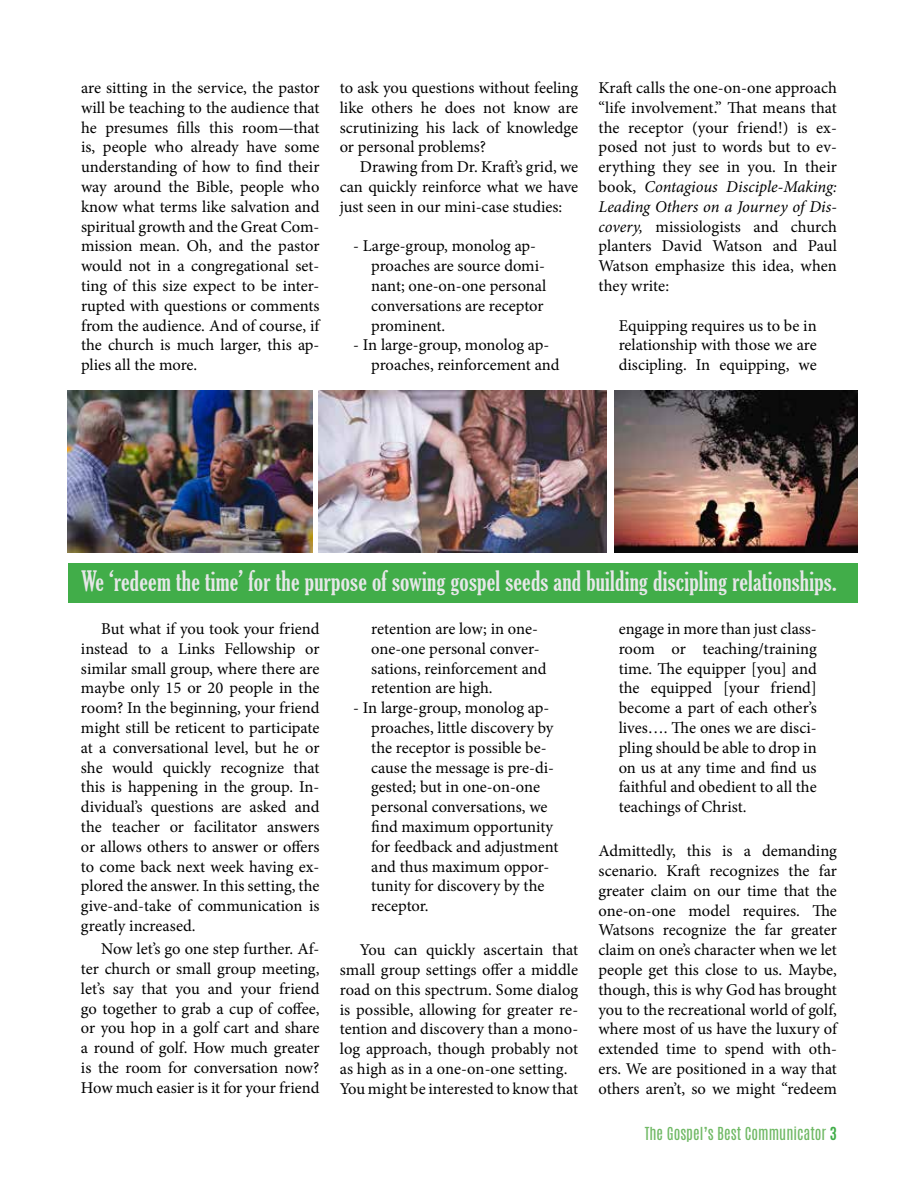
<style>
.page{position:relative;width:918px;height:1188px;background:#fff}
.page>*{position:absolute;margin:0;border:0;box-sizing:border-box;transform-origin:0 0}
.t1{font:extra-condensed 27px "Gloucester";letter-spacing:.01em;color:#e6e7e8}
.t2{font:16.5px/19.8px "Minion Pro";color:#000;text-align:justify}
.t3{font:15px "Antonio";color:#70b965}
.s1{font-style:italic}
.s2{font-weight:700;color:#41ad49}
</style>
<div class="page">
<img style="left:67px;top:391px;width:245px;height:162px">
<img style="left:614px;top:391px;width:243px;height:162px">
<img style="left:318px;top:391px;width:288px;height:162px">
<div style="left:68px;top:563px;width:789px;height:40px;background:#41ad49"></div>
<p class="t2" style="left:81px;top:78px;width:240px">are sitting in the service, the pastor will be teaching to the audience that he presumes fills this room—that is, people who already have some understanding of how to find their way around the Bible, people who know what terms like salvation and spiritual growth and the Great Com&shy;mission mean. Oh, and the pastor would not in a congregational set&shy;ting of this size expect to be inter&shy;rupted with questions or comments from the audience. And of course, if the church is much larger, this ap&shy;plies all the more.</p>
<p class="t2" style="left:340px;top:78px;width:240px">to ask you questions without feeling like others he does not know are scrutinizing his lack of knowledge or personal problems?</p>
<p class="t2" style="left:340px;top:157px;width:240px;text-indent:20px">Drawing from Dr. Kraft’s grid, we can quickly reinforce what we have just seen in our mini-case studies:</p>
<p class="t2" style="left:371px;top:236px;width:177px;text-align:left;text-indent:-18px">- Large-group, monolog ap&shy;proaches are source domi&shy;nant; one-on-one personal conversations are receptor prominent.</p>
<p class="t2" style="left:371px;top:335px;width:190px;text-indent:-18px">- In large-group, monolog ap&shy;proaches, reinforcement and</p>
<p class="t2" style="left:599px;top:78px;width:240px">Kraft calls the one-on-one approach “life involvement.” That means that the receptor (your friend!) is ex&shy;posed not just to words but to ev&shy;erything they see in you. In their book, <span class="s1">Contagious Disciple-Making:<br>Leading Others on a Journey of Dis&shy;covery,</span> missiologists and church planters David Watson and Paul Watson emphasize this idea, when they write:</p>
<p class="t2" style="left:619px;top:316px;width:200px">Equipping requires us to be in relationship with those we are discipling. In equipping, we</p>
<h1 class="t1" style="left:81px;top:566px;width:757px">We ‘redeem the time’ for the purpose of sowing gospel seeds and building discipling relationships.</h1>
<p class="t2" style="left:81px;top:619px;width:240px;text-indent:20px">But what if you took your friend instead to a Links Fellowship or similar small group, where there are maybe only 15 or 20 people in the room? In the beginning, your friend might still be reticent to participate at a conversational level, but he or she would quickly recognize that this is happening in the group. In&shy;dividual’s questions are asked and the teacher or facilitator answers or allows others to answer or offers to come back next week having ex&shy;plored the answer. In this setting, the give-and-take of communication is greatly increased.</p>
<p class="t2" style="left:81px;top:939px;width:240px;text-indent:20px">Now let’s go one step further. Af&shy;ter church or small group meeting, let’s say that you and your friend go together to grab a cup of coffee, or you hop in a golf cart and share a round of golf. How much greater is the room for conversation now?<br>How much easier is it for your friend</p>
<p class="t2" style="left:371px;top:619px;width:177px;text-align:left">retention are low; in one&shy;one-one personal conver&shy;sations, reinforcement and retention are high.</p>
<p class="t2" style="left:371px;top:698px;width:189px;text-align:left;text-indent:-18px">- In large-group, monolog ap&shy;proaches, little discovery by the receptor is possible be&shy;cause the message is pre-di&shy;gested; but in one-on-one personal conversations, we find maximum opportunity for feedback and adjustment and thus maximum oppor&shy;tunity for discovery by the receptor.</p>
<p class="t2" style="left:340px;top:940px;width:240px;text-align:left;text-indent:20px">You can quickly ascertain that small group settings offer a middle road on this spectrum. Some dialog is possible, allowing for greater re&shy;tention and discovery than a mono&shy;log approach, though probably not as high as in a one-on-one setting.<br>You might be interested to know that</p>
<p class="t2" style="left:619px;top:619px;width:200px">engage in more than just class&shy;room or teaching/training time. The equipper [you] and the equipped [your friend] become a part of each other’s lives…. The ones we are disci&shy;pling should be able to drop in on us at any time and find us faithful and obedient to all the teachings of Christ.</p>
<p class="t2" style="left:599px;top:841px;width:240px">Admittedly, this is a demanding scenario. Kraft recognizes the far greater claim on our time that the one-on-one model requires. The Watsons recognize the far greater claim on one’s character when we let people get this close to us. Maybe, though, this is why God has brought you to the recreational world of golf, where most of us have the luxury of extended time to spend with oth&shy;ers. We are positioned in a way that others aren’t, so we might “redeem</p>
<p class="t3" style="left:645px;top:1123px;width:194px">The Gospel’s Best Communicator <span class="s2">3</span></p>
</div>
